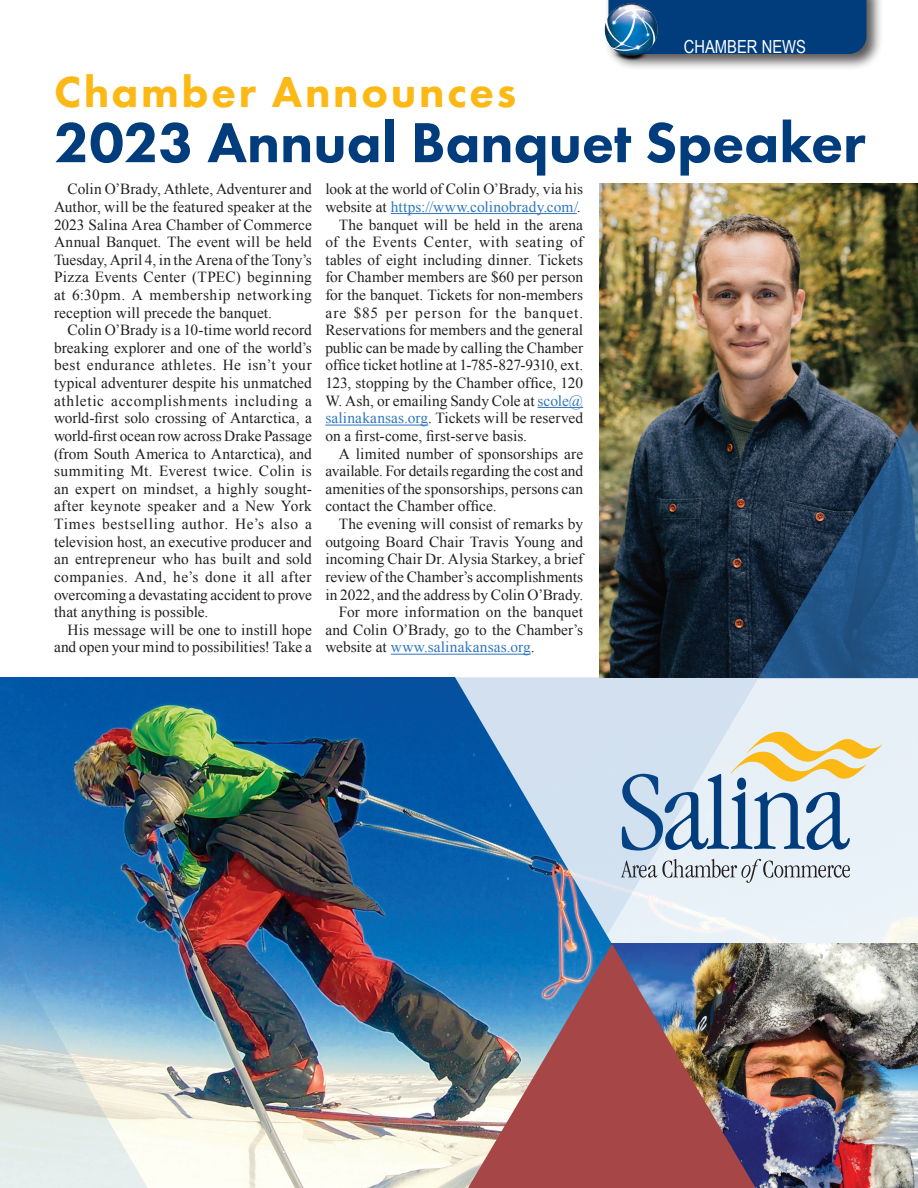
<style>
.page{position:relative;width:918px;height:1188px;background:#fff}
.page>*{position:absolute;margin:0;border:0;box-sizing:border-box;transform-origin:0 0}
.t1{font:800 58.5px "Futura PT";color:#013d7d}
.t2{font:800 45px "Futura PT";letter-spacing:.06em;color:#fcb814}
.t3{font:18px "Arial Narrow";color:#fff}
.t4{font:15.3px/17.5px "Times New Roman";letter-spacing:.005em;color:#231f20;text-align:justify}
.t5{font:15.3px "Times New Roman";letter-spacing:.005em;color:#2e76bc}
.t6{font:15.3px "Times New Roman";letter-spacing:.045em;color:#231f20}
.t7{font:15.3px "Times New Roman";letter-spacing:.06em;color:#231f20}
.s1{color:#231f20}
.s2{color:#2e76bc}
</style>
<div class="page">
<div style="left:605px;top:0;width:278px;height:71px;background:#231f20;opacity:.75"></div>
<div style="left:608px;top:0;width:258px;height:54px;background:#013d7d"></div>
<img style="left:604px;top:1px;width:57px;height:64px">
<img style="left:0;top:678px;width:453px;height:510px">
<svg style="left:453px;top:677px;width:465px;height:511px;fill:#e8f1f7"></svg>
<hr style="left:391px;top:213px;width:186px;height:1px;background:#2e76bc">
<hr style="left:538px;top:407px;width:45px;height:1px;background:#2e76bc">
<hr style="left:325px;top:425px;width:103px;height:1px;background:#2e76bc">
<hr style="left:391px;top:654px;width:140px;height:1px;background:#2e76bc">
<img style="left:756px;top:944px;width:162px;height:244px">
<img style="left:468px;top:944px;width:288px;height:244px">
<img style="left:599px;top:184px;width:319px;height:494px">
<svg style="left:759px;top:732px;width:123px;height:119px"></svg>
<svg style="left:759px;top:859px;width:91px;height:24px"></svg>
<svg style="left:455px;top:678px;width:304px;height:257px;fill:#d2e0ef"></svg>
<svg style="left:758px;top:421px;width:160px;height:257px"></svg>
<svg style="left:0;top:935px;width:155px;height:253px"></svg>
<p class="t3" style="left:684px;top:33px;width:124px">CHAMBER NEWS</p>
<h2 class="t2" style="left:54px;top:64px;width:464px">Chamber Announces</h2>
<h1 class="t1" style="left:54px;top:106px;width:813px">2023 Annual Banquet Speaker</h1>
<p class="t4" style="left:54px;top:180px;width:259px;text-indent:13px">Colin O’Brady, Athlete, Adventurer and Author, will be the featured speaker at the 2023 Salina Area Chamber of Commerce Annual Banquet. The event will be held Tuesday, April 4, in the Arena of the Tony’s Pizza Events Center (TPEC) beginning at 6:30pm. A membership networking reception will precede the banquet.</p>
<p class="t4" style="left:54px;top:321px;width:259px;text-indent:13px">Colin O’Brady is a 10-time world record breaking explorer and one of the world’s best endurance athletes. He isn’t your typical adventurer despite his unmatched athletic accomplishments including a world-first solo crossing of Antarctica, a world-first ocean row across Drake Passage (from South America to Antarctica), and summiting Mt. Everest twice. Colin is an expert on mindset, a highly sought&shy;after keynote speaker and a New York Times bestselling author. He’s also a television host, an executive producer and an entrepreneur who has built and sold companies. And, he’s done it all after overcoming a devastating accident to prove that anything is possible.</p>
<p class="t4" style="left:54px;top:621px;width:259px;text-align:right">His message will be one to instill hope and open your mind to possibilities! Take a</p>
<p class="t4" style="left:325px;top:180px;width:259px">look at the world of Colin O’Brady, via his</p>
<p class="t5" style="left:325px;top:196px;width:257px"><span class="s1">website at</span> https://www.colinobrady.com/<span class="s1">.</span></p>
<p class="t4" style="left:339px;top:215px;width:246px">The banquet will be held in the arena</p>
<p class="t6" style="left:325px;top:232px;width:259px">of the Events Center, with seating of</p>
<p class="t4" style="left:325px;top:251px;width:259px">tables of eight including dinner. Tickets</p>
<p class="t4" style="left:325px;top:268px;width:259px">for Chamber members are $60 per person</p>
<p class="t4" style="left:325px;top:286px;width:259px">for the banquet. Tickets for non-members</p>
<p class="t7" style="left:325px;top:302px;width:259px">are $85 per person for the banquet.</p>
<p class="t4" style="left:325px;top:321px;width:259px">Reservations for members and the general</p>
<p class="t4" style="left:325px;top:339px;width:259px">public can be made by calling the Chamber</p>
<p class="t4" style="left:325px;top:356px;width:259px">office ticket hotline at 1-785-827-9310, ext.</p>
<p class="t4" style="left:325px;top:374px;width:259px">123, stopping by the Chamber office, 120</p>
<p class="t4" style="left:325px;top:392px;width:259px">W. Ash, or emailing Sandy Cole at <span class="s2">scole@</span></p>
<p class="t4" style="left:325px;top:409px;width:259px"><span class="s2">salinakansas.org</span>. Tickets will be reserved</p>
<p class="t4" style="left:325px;top:427px;width:203px">on a first-come, first-serve basis.</p>
<p class="t4" style="left:339px;top:444px;width:246px">A limited number of sponsorships are</p>
<p class="t4" style="left:325px;top:462px;width:259px">available. For details regarding the cost and</p>
<p class="t4" style="left:325px;top:480px;width:259px">amenities of the sponsorships, persons can</p>
<p class="t4" style="left:325px;top:497px;width:173px">contact the Chamber office.</p>
<p class="t4" style="left:339px;top:515px;width:246px">The evening will consist of remarks by</p>
<p class="t4" style="left:325px;top:533px;width:259px">outgoing Board Chair Travis Young and</p>
<p class="t4" style="left:325px;top:550px;width:259px">incoming Chair Dr. Alysia Starkey, a brief</p>
<p class="t4" style="left:325px;top:568px;width:259px">review of the Chamber’s accomplishments</p>
<p class="t4" style="left:325px;top:585px;width:259px">in 2022, and the address by Colin O’Brady.</p>
<p class="t4" style="left:339px;top:603px;width:246px">For more information on the banquet</p>
<p class="t4" style="left:325px;top:621px;width:259px">and Colin O’Brady, go to the Chamber’s</p>
<p class="t5" style="left:325px;top:637px;width:211px"><span class="s1">website at</span> www.salinakansas.org<span class="s1">.</span></p>
</div>
